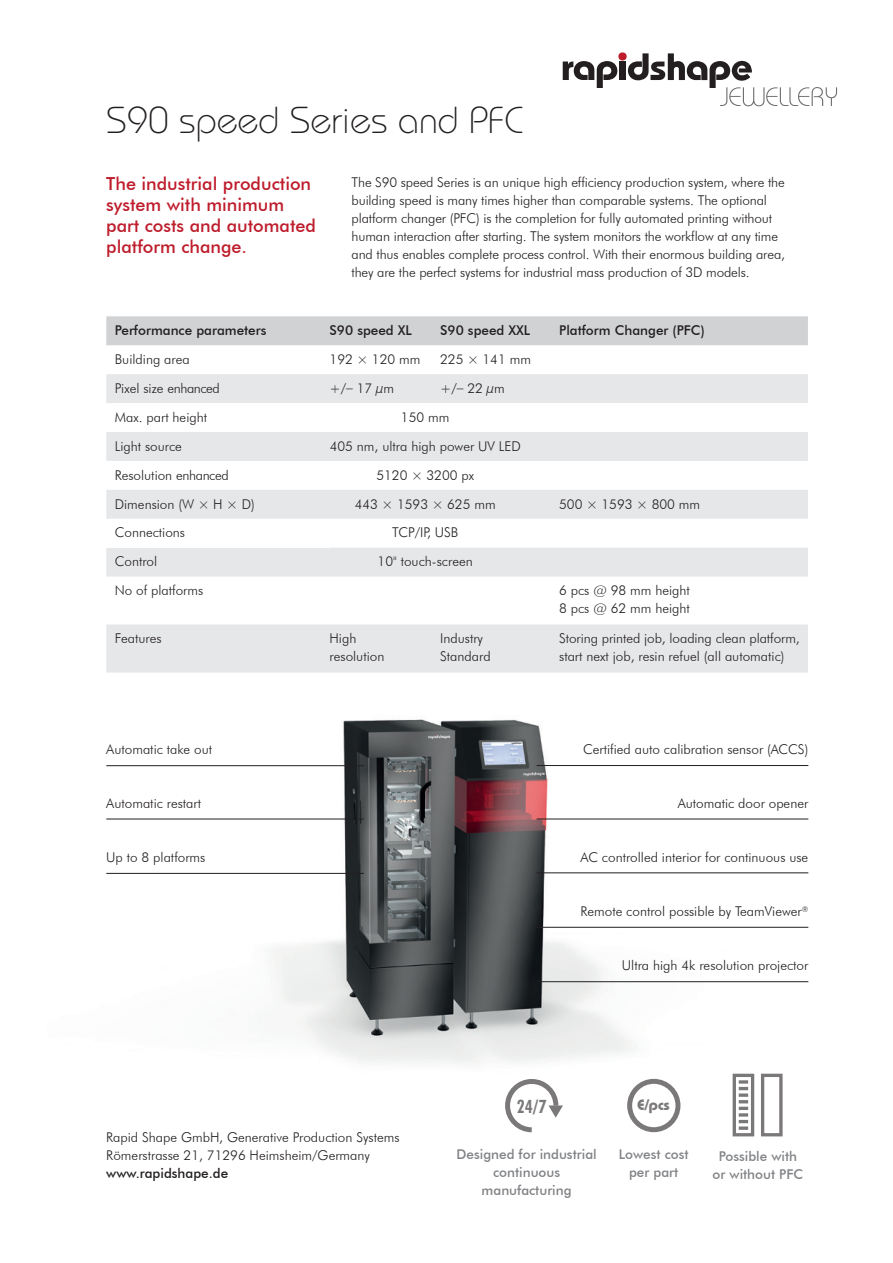
<style>
.page{position:relative;width:893px;height:1263px;background:#fff}
.page>*{position:absolute;margin:0;border:0;box-sizing:border-box;transform-origin:0 0}
.t1{font:300 37.5px "Bauhaus Std";color:#231f20}
.t2{font:700 condensed 18.3px "Futura BT";color:#231f20}
.t3{font:500 18px/21px "Futura BT";color:#be1d2c}
.t4{font:700 15px "Bauhaus Std";color:#231f20}
.t5{font:300 13.5px/18px "Futura BT";color:#231f20}
.t6{font:500 13.5px "Futura BT";color:#808285}
.t7{font:500 13.5px "Futura BT";color:#231f20}
.t8{font:300 13.5px "Futura BT";letter-spacing:-.025em;color:#231f20}
</style>
<div class="page">
<img style="left:106px;top:672px;width:674px;height:391px">
<svg style="left:563px;top:61px;width:54px;height:27px"></svg>
<div style="left:619px;top:62px;width:7px;height:18px;background:#231f20"></div>
<div style="left:618px;top:52px;width:9px;height:8px;background:#be1d2c;border-radius:50%"></div>
<svg style="left:628px;top:53px;width:209px;height:53px"></svg>
<hr style="left:106px;top:765px;width:258px;height:1px;background:#231f20">
<hr style="left:106px;top:819px;width:258px;height:1px;background:#231f20">
<hr style="left:106px;top:873px;width:258px;height:1px;background:#231f20">
<hr style="left:537px;top:872px;width:271px;height:1px;background:#231f20">
<hr style="left:537px;top:819px;width:271px;height:1px;background:#231f20">
<hr style="left:537px;top:765px;width:271px;height:1px;background:#231f20">
<hr style="left:537px;top:927px;width:271px;height:1px;background:#231f20">
<hr style="left:537px;top:981px;width:271px;height:1px;background:#231f20">
<div style="left:106px;top:316px;width:702px;height:29px;background:#d1d2d4"></div>
<svg style="left:106px;top:374px;width:702px;height:298px;fill:#e6e7e9"></svg>
<div style="left:106px;top:519px;width:224px;height:29px;background:#fff"></div>
<div style="left:627px;top:1079px;width:53px;height:53px;border:5px solid #231f20;border-radius:50%"></div>
<svg style="left:738px;top:1080px;width:11px;height:50px"></svg>
<svg style="left:739px;top:1080px;width:9px;height:50px"></svg>
<svg style="left:505px;top:1079px;width:58px;height:54px"></svg>
<p class="t1" style="left:106px;top:97px;width:418px">S90 speed Series and PFC</p>
<p class="t3" style="left:106px;top:173px;width:206px">The industrial production system with minimum</p>
<p class="t3" style="left:106px;top:215px;width:211px">part costs and automated platform change.</p>
<p class="t5" style="left:351px;top:173px;width:435px">The S90 speed Series is an unique high efficiency production system, where the building speed is many times higher than comparable systems. The optional platform changer (PFC) is the completion for fully automated printing without human interaction after starting. The system monitors the workflow at any time and thus enables complete process control. With their enormous building area, they are the perfect systems for industrial mass production of 3D models.</p>
<p class="t7" style="left:115px;top:322px;width:153px">Performance parameters</p>
<p class="t7" style="left:330px;top:322px;width:84px">S90 speed XL</p>
<p class="t7" style="left:440px;top:322px;width:92px">S90 speed XXL</p>
<p class="t7" style="left:559px;top:322px;width:147px">Platform Changer (PFC)</p>
<p class="t5" style="left:115px;top:350px;width:76px">Building area</p>
<p class="t5" style="left:330px;top:350px;width:92px">192 × 120 mm</p>
<p class="t5" style="left:440px;top:350px;width:92px">225 × 141 mm</p>
<p class="t8" style="left:115px;top:380px;width:107px">Pixel size enhanced</p>
<p class="t5" style="left:330px;top:379px;width:66px">+/– 17 µm</p>
<p class="t5" style="left:440px;top:379px;width:66px">+/– 22 µm</p>
<p class="t5" style="left:115px;top:408px;width:94px">Max. part height</p>
<p class="t5" style="left:401px;top:408px;width:50px">150 mm</p>
<p class="t5" style="left:115px;top:437px;width:69px">Light source</p>
<p class="t5" style="left:330px;top:437px;width:193px">405 nm, ultra high power UV LED</p>
<p class="t5" style="left:115px;top:466px;width:115px">Resolution enhanced</p>
<p class="t5" style="left:376px;top:466px;width:99px">5120 × 3200 px</p>
<p class="t5" style="left:115px;top:495px;width:141px">Dimension (W × H × D)</p>
<p class="t5" style="left:355px;top:495px;width:142px">443 × 1593 × 625 mm</p>
<p class="t5" style="left:559px;top:495px;width:142px">500 × 1593 × 800 mm</p>
<p class="t5" style="left:115px;top:524px;width:72px">Connections</p>
<p class="t5" style="left:392px;top:524px;width:68px">TCP/IP, USB</p>
<p class="t5" style="left:115px;top:552px;width:44px">Control</p>
<p class="t5" style="left:378px;top:552px;width:97px">10" touch-screen</p>
<p class="t5" style="left:115px;top:581px;width:90px">No of platforms</p>
<p class="t5" style="left:559px;top:581px;width:132px">6 pcs @ 98 mm height</p>
<p class="t5" style="left:559px;top:599px;width:132px">8 pcs @ 62 mm height</p>
<p class="t5" style="left:115px;top:629px;width:48px">Features</p>
<p class="t5" style="left:330px;top:629px;width:28px">High</p>
<p class="t5" style="left:330px;top:647px;width:56px">resolution</p>
<p class="t5" style="left:559px;top:629px;width:242px">Storing printed job, loading clean platform, start next job, resin refuel (all automatic)</p>
<p class="t5" style="left:440px;top:629px;width:44px">Industry</p>
<p class="t5" style="left:440px;top:647px;width:52px">Standard</p>
<p class="t5" style="left:106px;top:740px;width:107px">Automatic take out</p>
<p class="t5" style="left:583px;top:740px;width:227px">Certified auto calibration sensor (ACCS)</p>
<p class="t5" style="left:106px;top:794px;width:96px">Automatic restart</p>
<p class="t5" style="left:678px;top:794px;width:132px">Automatic door opener</p>
<p class="t5" style="left:106px;top:848px;width:101px">Up to 8 platforms</p>
<p class="t5" style="left:581px;top:848px;width:229px">AC controlled interior for continuous use</p>
<p class="t5" style="left:581px;top:902px;width:229px">Remote control possible by TeamViewer<sup>®</sup></p>
<p class="t5" style="left:622px;top:956px;width:188px">Ultra high 4k resolution projector</p>
<p class="t5" style="left:106px;top:1128px;width:295px">Rapid Shape GmbH, Generative Production Systems<br>Römerstrasse 21, 71296 Heimsheim/Germany</p>
<p class="t7" style="left:106px;top:1165px;width:123px">www.rapidshape.de</p>
<h2 class="t2" style="left:517px;top:1095px;width:31px">24/7</h2>
<p class="t6" style="left:457px;top:1146px;width:142px">Designed for industrial</p>
<p class="t6" style="left:493px;top:1164px;width:69px">continuous</p>
<p class="t6" style="left:482px;top:1182px;width:91px">manufacturing</p>
<p class="t4" style="left:637px;top:1096px;width:34px">E/pcs</p>
<p class="t6" style="left:619px;top:1146px;width:71px">Lowest cost</p>
<p class="t6" style="left:629px;top:1164px;width:51px">per part</p>
<p class="t6" style="left:719px;top:1147px;width:80px">Possible with</p>
<p class="t6" style="left:713px;top:1165px;width:92px">or without PFC</p>
</div>
